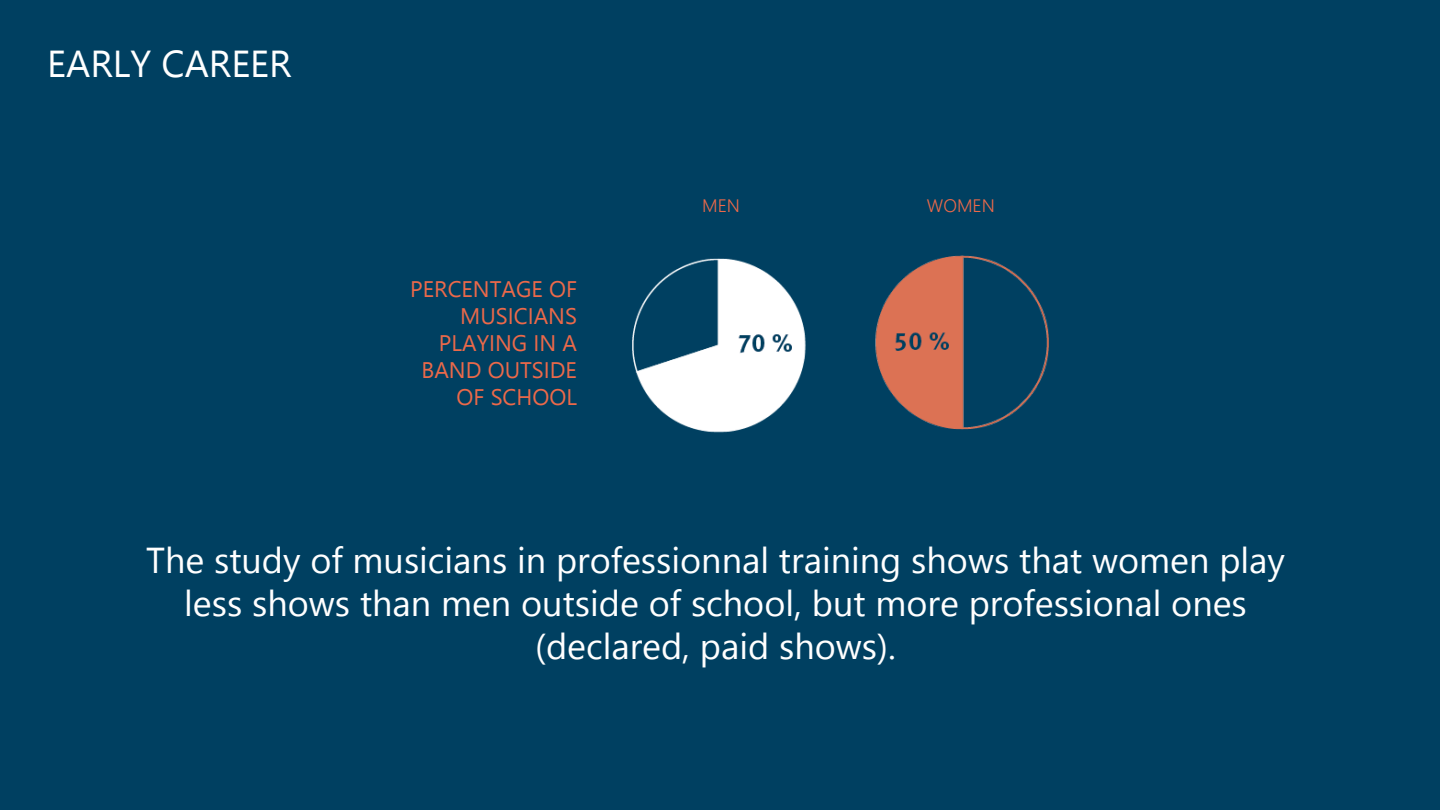
<style>
.page{position:relative;width:1440px;height:810px;background:#004061}
.page>*{position:absolute;margin:0;border:0;box-sizing:border-box;transform-origin:0 0}
.texte_capitale{font:37.5px "Leelawadee UI";color:#fff}
.t1{font:36px/43.2px "Leelawadee UI";color:#fff;text-align:center}
.t2{font:22.5px/27px "Leelawadee UI";color:#ec694a;text-align:right}
.t3{font:300 18px "Leelawadee UI";color:#ec694a}
</style>
<div class="page">
<img style="left:632px;top:255px;width:416px;height:178px">
<p class="texte_capitale" style="left:47px;top:38px;width:246px">EARLY CAREER</p>
<p class="t2" style="left:410px;top:274px;width:168px">PERCENTAGE OF<br>MUSICIANS<br>PLAYING IN A<br>BAND OUTSIDE<br>OF SCHOOL</p>
<p class="t3" style="left:702px;top:193px;width:39px">MEN</p>
<p class="t3" style="left:927px;top:193px;width:69px">WOMEN</p>
<p class="t1" style="left:146px;top:537px;width:1140px">The study of musicians in professionnal training shows that women play less shows than men outside of school, but more professional ones (declared, paid shows).</p>
</div>
